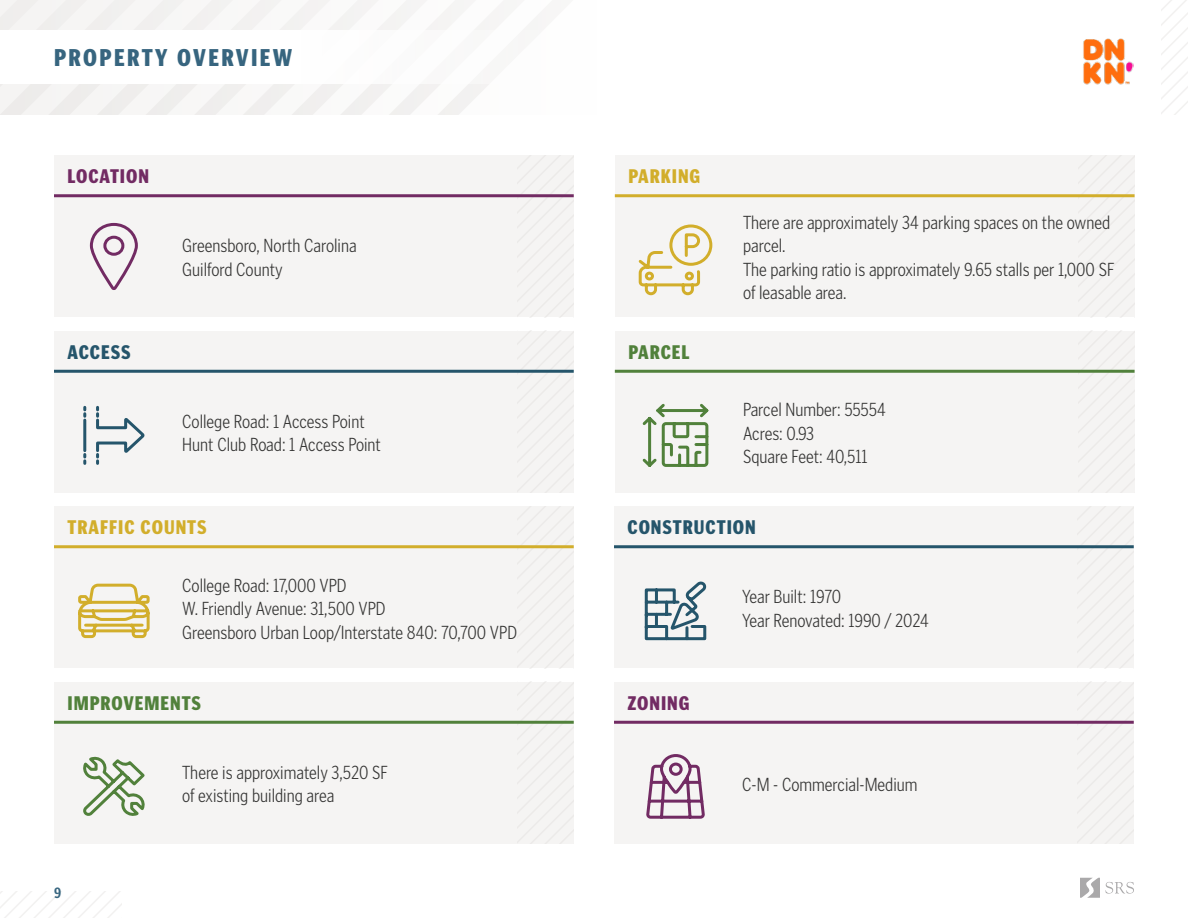
<style>
.page{position:relative;width:1188px;height:918px;background:#fff}
.page>*{position:absolute;margin:0;border:0;box-sizing:border-box;transform-origin:0 0}
.t1{font:900 24px "Poynter Gothic Text Cond";letter-spacing:.1em;color:#37657f}
.t2{font:300 19.5px/23.4px "Poynter Gothic Text Cond";color:#343433}
.t3{font:900 19.5px "Poynter Gothic Text Cond";letter-spacing:.05em;color:#d2ae2b}
.t4{font:900 19.5px "Poynter Gothic Text Cond";letter-spacing:.05em;color:#25556b}
.t5{font:900 19.5px "Poynter Gothic Text Cond";letter-spacing:.05em;color:#51813b}
.t6{font:900 19.5px "Poynter Gothic Text Cond";letter-spacing:.05em;color:#722b63}
.t7{font:700 15px "Poynter Gothic Text Cond";color:#37657f}
</style>
<div class="page">
<div style="left:54px;top:155px;width:520px;height:162px;background:#f5f4f3"></div>
<div style="left:614px;top:682px;width:520px;height:162px;background:#f5f4f3"></div>
<div style="left:54px;top:331px;width:520px;height:162px;background:#f5f4f3"></div>
<div style="left:614px;top:506px;width:520px;height:162px;background:#f5f4f3"></div>
<div style="left:615px;top:331px;width:520px;height:162px;background:#f5f4f3"></div>
<div style="left:54px;top:682px;width:520px;height:162px;background:#f5f4f3"></div>
<div style="left:615px;top:155px;width:520px;height:162px;background:#f5f4f3"></div>
<div style="left:54px;top:506px;width:520px;height:162px;background:#f5f4f3"></div>
<svg style="left:83px;top:405px;width:62px;height:60px"></svg>
<svg style="left:78px;top:583px;width:72px;height:56px"></svg>
<svg style="left:644px;top:581px;width:63px;height:60px"></svg>
<svg style="left:83px;top:756px;width:62px;height:60px"></svg>
<svg style="left:646px;top:754px;width:59px;height:65px"></svg>
<svg style="left:642px;top:403px;width:67px;height:64px"></svg>
<svg style="left:518px;top:156px;width:56px;height:161px"></svg>
<svg style="left:1078px;top:682px;width:56px;height:162px"></svg>
<svg style="left:518px;top:331px;width:56px;height:162px"></svg>
<svg style="left:1078px;top:507px;width:56px;height:161px"></svg>
<svg style="left:1078px;top:331px;width:57px;height:162px"></svg>
<svg style="left:518px;top:682px;width:56px;height:162px"></svg>
<svg style="left:1078px;top:155px;width:57px;height:161px"></svg>
<svg style="left:518px;top:507px;width:56px;height:161px"></svg>
<hr style="left:614px;top:721px;width:520px;height:3px;background:#722b63">
<hr style="left:54px;top:370px;width:520px;height:3px;background:#25556b">
<hr style="left:614px;top:545px;width:520px;height:3px;background:#25556b">
<hr style="left:615px;top:370px;width:520px;height:3px;background:#51813b">
<hr style="left:54px;top:721px;width:520px;height:3px;background:#51813b">
<hr style="left:615px;top:194px;width:520px;height:3px;background:#d2ae2b">
<hr style="left:54px;top:545px;width:520px;height:3px;background:#d2ae2b">
<svg style="left:638px;top:224px;width:75px;height:72px"></svg>
<svg style="left:0;top:891px;width:122px;height:27px"></svg>
<svg style="left:1080px;top:878px;width:54px;height:20px"></svg>
<svg style="left:0;top:0;width:538px;height:115px"></svg>
<svg style="left:1161px;top:0;width:27px;height:115px"></svg>
<div style="left:0;top:30px;width:594px;height:54px;background:#fff"></div>
<img style="left:1083px;top:38px;width:51px;height:47px">
<svg style="left:89px;top:222px;width:49px;height:68px"></svg>
<hr style="left:54px;top:194px;width:520px;height:3px;background:#722b63">
<p class="t1" style="left:54px;top:44px;width:240px">PROPERTY OVERVIEW</p>
<p class="t6" style="left:68px;top:165px;width:83px">LOCATION</p>
<p class="t4" style="left:68px;top:341px;width:65px">ACCESS</p>
<p class="t2" style="left:182px;top:234px;width:176px">Greensboro, North Carolina<br>Guilford County</p>
<p class="t2" style="left:182px;top:410px;width:200px">College Road: 1 Access Point<br>Hunt Club Road: 1 Access Point</p>
<p class="t3" style="left:68px;top:516px;width:141px">TRAFFIC COUNTS</p>
<p class="t2" style="left:182px;top:573px;width:336px">College Road: 17,000 VPD<br>W. Friendly Avenue: 31,500 VPD<br>Greensboro Urban Loop/Interstate 840: 70,700 VPD</p>
<p class="t5" style="left:68px;top:692px;width:135px">IMPROVEMENTS</p>
<p class="t7" style="left:54px;top:884px;width:9px">9</p>
<p class="t2" style="left:182px;top:761px;width:207px">There is approximately 3,520 SF of existing building area</p>
<p class="t3" style="left:628px;top:165px;width:74px">PARKING</p>
<p class="t5" style="left:628px;top:341px;width:63px">PARCEL</p>
<p class="t2" style="left:743px;top:211px;width:373px">There are approximately 34 parking spaces on the owned parcel.<br>The parking ratio is approximately 9.65 stalls per 1,000 SF of leasable area.</p>
<p class="t2" style="left:743px;top:398px;width:144px">Parcel Number: 55554<br>Acres: 0.93<br>Square Feet: 40,511</p>
<p class="t4" style="left:628px;top:516px;width:130px">CONSTRUCTION</p>
<p class="t6" style="left:628px;top:692px;width:64px">ZONING</p>
<p class="t2" style="left:742px;top:585px;width:188px">Year Built: 1970<br>Year Renovated: 1990 / 2024</p>
<p class="t2" style="left:742px;top:772px;width:177px">C-M - Commercial-Medium</p>
</div>
